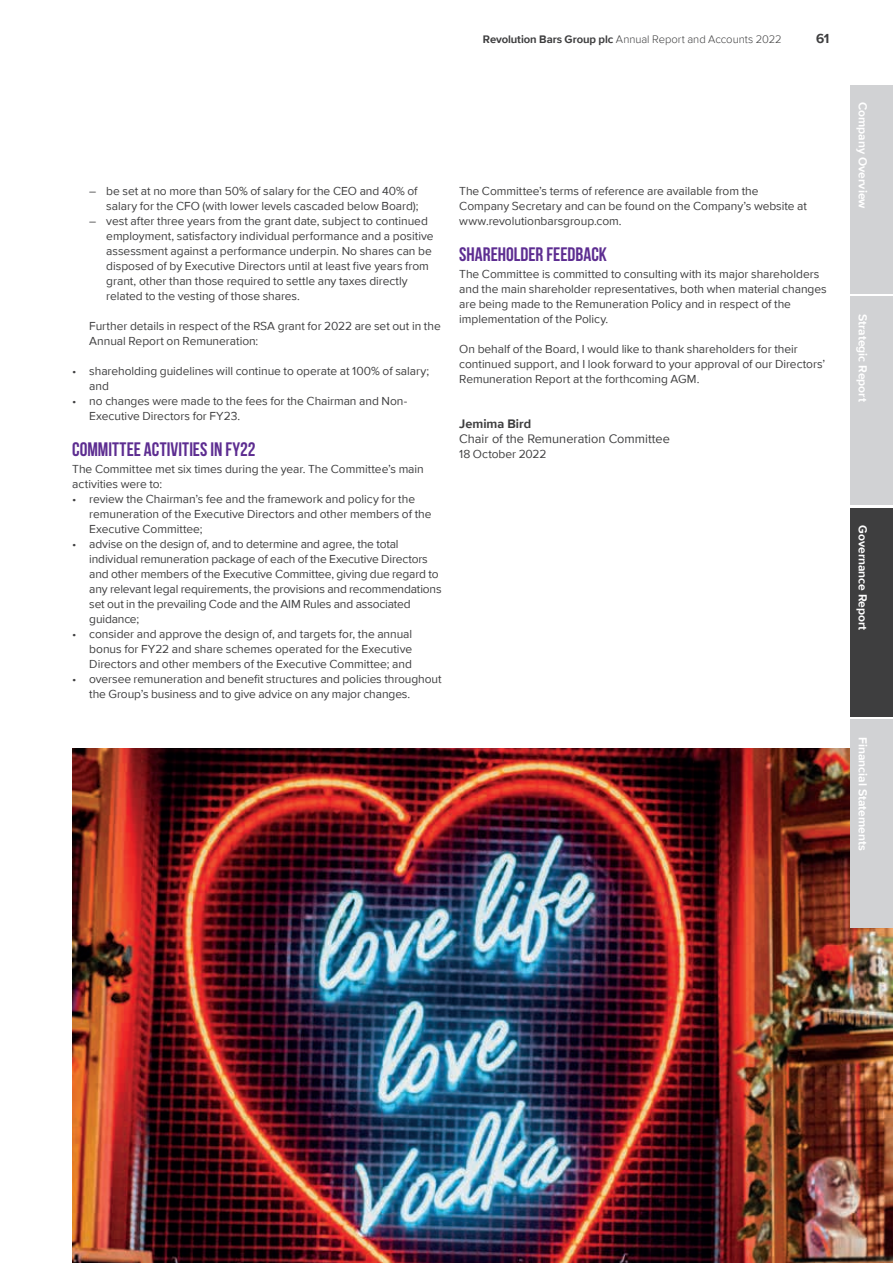
<style>
.page{position:relative;width:893px;height:1263px;background:#fff}
.page>*{position:absolute;margin:0;border:0;box-sizing:border-box;transform-origin:0 0}
.t1{font:700 19.5px "Bebas Neue";color:#5d2d91}
.t2{font:700 13.5px "Proxima Nova";color:#3e3e3f}
.t3{font:12.75px "Proxima Nova";color:#3e3e3f}
.t4{font:700 12.75px "Proxima Nova";color:#3e3e3f}
.t5{font:12px/15px "Proxima Nova";letter-spacing:-.005em;color:#3e3e3f}
.t6{font:700 12px "Proxima Nova";color:#fff}
.t7{font:300 11.25px "Proxima Nova";letter-spacing:-.005em;color:#3e3e3f}
.s1{font-weight:700}
</style>
<div class="page">
<img style="left:72px;top:748px;width:821px;height:515px">
<div style="left:850px;top:508px;width:43px;height:208px;background:#3e3e3f"></div>
<div style="left:850px;top:720px;width:43px;height:208px;background:#d1d2d4"></div>
<div style="left:850px;top:297px;width:43px;height:208px;background:#d1d2d4"></div>
<div style="left:850px;top:85px;width:43px;height:208px;background:#d1d2d4"></div>
<p class="t7" style="left:483px;top:30px;width:300px"><span class="s1">Revolution Bars Group plc</span> Annual Report and Accounts 2022</p>
<p class="t2" style="left:816px;top:28px;width:15px">61</p>
<p class="t5" style="left:89px;top:183px;width:331px;text-align:right">– be set at no more than 50% of salary for the CEO and 40% of salary for the CFO (with lower levels cascaded below Board);</p>
<p class="t5" style="left:106px;top:213px;width:329px;text-indent:-17px">– vest after three years from the grant date, subject to continued employment, satisfactory individual performance and a positive assessment against a performance underpin. No shares can be disposed of by Executive Directors until at least five years from grant, other than those required to settle any taxes directly related to the vesting of those shares.</p>
<p class="t5" style="left:89px;top:318px;width:353px">Further details in respect of the RSA grant for 2022 are set out in the<br>Annual Report on Remuneration:</p>
<p class="t5" style="left:89px;top:363px;width:341px;text-indent:-17px">• shareholding guidelines will continue to operate at 100% of salary; and</p>
<p class="t5" style="left:89px;top:393px;width:320px;text-indent:-17px">• no changes were made to the fees for the Chairman and Non-<br>Executive Directors for FY23.</p>
<h1 class="t1" style="left:72px;top:439px;width:185px">COMMITTEE ACTIVITIES IN FY22</h1>
<p class="t5" style="left:72px;top:461px;width:353px">The Committee met six times during the year. The Committee’s main activities were to:</p>
<p class="t5" style="left:89px;top:491px;width:344px;text-indent:-17px">• review the Chairman’s fee and the framework and policy for the remuneration of the Executive Directors and other members of the<br>Executive Committee;</p>
<p class="t5" style="left:89px;top:536px;width:354px;text-indent:-17px">• advise on the design of, and to determine and agree, the total individual remuneration package of each of the Executive Directors and other members of the Executive Committee, giving due regard to any relevant legal requirements, the provisions and recommendations set out in the prevailing Code and the AIM Rules and associated guidance;</p>
<p class="t5" style="left:89px;top:626px;width:324px;text-align:justify;text-indent:-17px">• consider and approve the design of, and targets for, the annual bonus for FY22 and share schemes operated for the Executive Directors and other members of the Executive Committee; and</p>
<p class="t5" style="left:89px;top:671px;width:354px;text-indent:-17px">• oversee remuneration and benefit structures and policies throughout the Group’s business and to give advice on any major changes.</p>
<p class="t5" style="left:459px;top:183px;width:349px">The Committee’s terms of reference are available from the<br>Company Secretary and can be found on the Company’s website at www.revolutionbarsgroup.com.</p>
<h1 class="t1" style="left:459px;top:244px;width:149px">SHAREHOLDER FEEDBACK</h1>
<p class="t5" style="left:459px;top:266px;width:369px">The Committee is committed to consulting with its major shareholders and the main shareholder representatives, both when material changes are being made to the Remuneration Policy and in respect of the implementation of the Policy.</p>
<p class="t5" style="left:459px;top:341px;width:367px">On behalf of the Board, I would like to thank shareholders for their continued support, and I look forward to your approval of our Directors’<br>Remuneration Report at the forthcoming AGM.</p>
<p class="t4" style="left:459px;top:414px;width:73px">Jemima Bird</p>
<p class="t3" style="left:459px;top:429px;width:212px">Chair of the Remuneration Committee</p>
<p class="t5" style="left:459px;top:446px;width:89px">18 October 2022</p>
<p class="t6" style="left:872px;top:102px;width:108px;rotate:90deg">Company Overview</p>
<p class="t6" style="left:872px;top:314px;width:90px;rotate:90deg">Strategic Report</p>
<p class="t6" style="left:872px;top:525px;width:107px;rotate:90deg">Governance Report</p>
<p class="t6" style="left:872px;top:737px;width:115px;rotate:90deg">Financial Statements</p>
</div>
